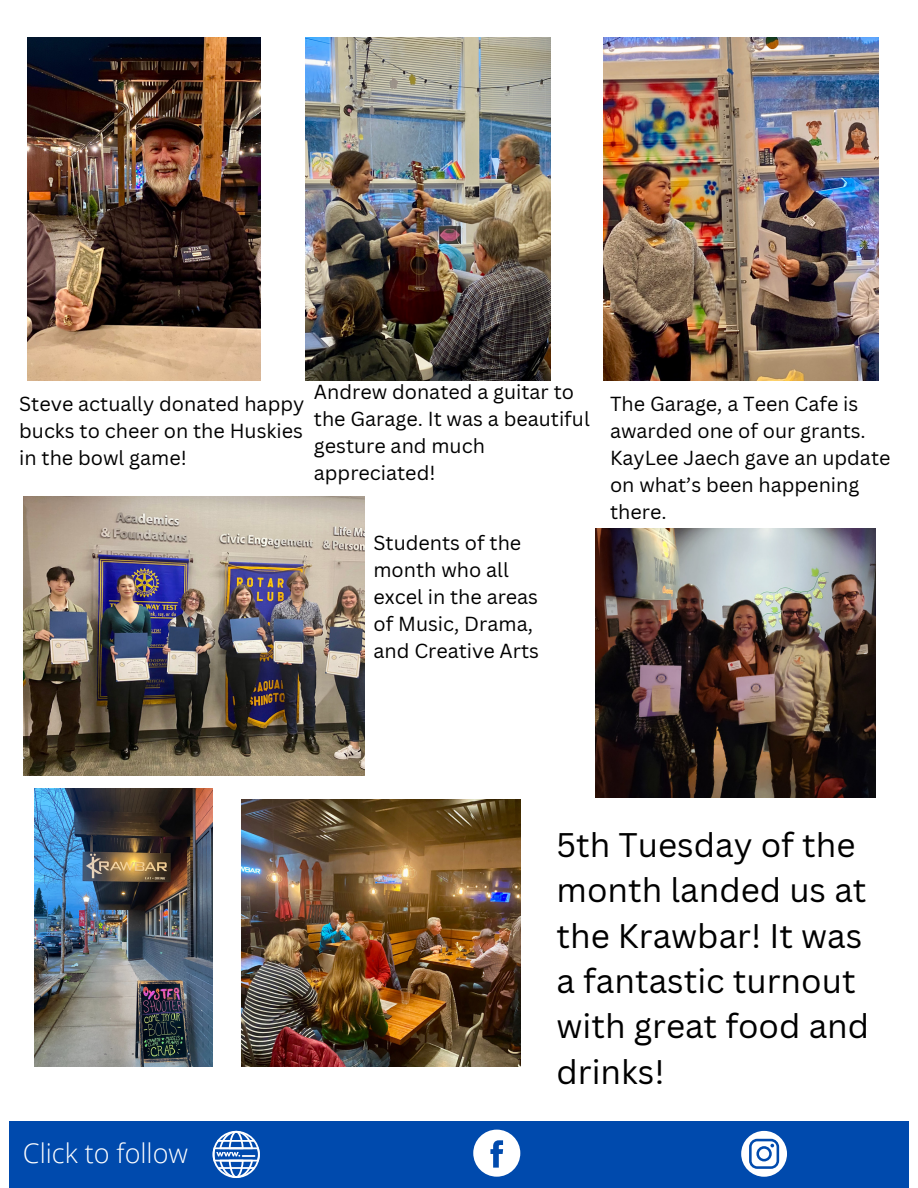
<style>
.page{position:relative;width:918px;height:1188px;background:#fff}
.page>*{position:absolute;margin:0;border:0;box-sizing:border-box;transform-origin:0 0}
.t1{font:33.3px/45.3px "Canva Sans";color:#000}
.t2{font:300 27px "Open Sans";color:#fff}
.t3{font:19.8px/27px "Canva Sans";color:#000}
</style>
<div class="page">
<div style="left:9px;top:1121px;width:900px;height:67px;background:#004aad"></div>
<svg style="left:213px;top:1131px;width:47px;height:47px"></svg>
<svg style="left:473px;top:1130px;width:47px;height:47px"></svg>
<svg style="left:741px;top:1131px;width:46px;height:46px"></svg>
<img style="left:27px;top:37px;width:233px;height:344px">
<img style="left:305px;top:37px;width:246px;height:344px">
<img style="left:604px;top:37px;width:274px;height:344px">
<img style="left:595px;top:528px;width:281px;height:269px">
<img style="left:24px;top:497px;width:341px;height:279px">
<img style="left:242px;top:800px;width:279px;height:266px">
<img style="left:34px;top:788px;width:179px;height:278px">
<p class="t3" style="left:314px;top:378px;width:277px">Andrew donated a guitar to the Garage. It was a beautiful gesture and much appreciated!</p>
<p class="t3" style="left:19px;top:390px;width:287px;text-align:justify">Steve actually donated happy bucks to cheer on the Huskies in the bowl game!</p>
<p class="t3" style="left:610px;top:390px;width:282px">The Garage, a Teen Cafe is awarded one of our grants.<br>KayLee Jaech gave an update on what’s been happening there.</p>
<p class="t3" style="left:373px;top:529px;width:167px">Students of the month who all excel in the areas of Music, Drama, and Creative Arts</p>
<p class="t2" style="left:23px;top:1135px;width:167px">Click to follow</p>
<h1 class="t1" style="left:557px;top:821px;width:314px">5th Tuesday of the month landed us at the Krawbar! It was a fantastic turnout with great food and drinks!</h1>
</div>
